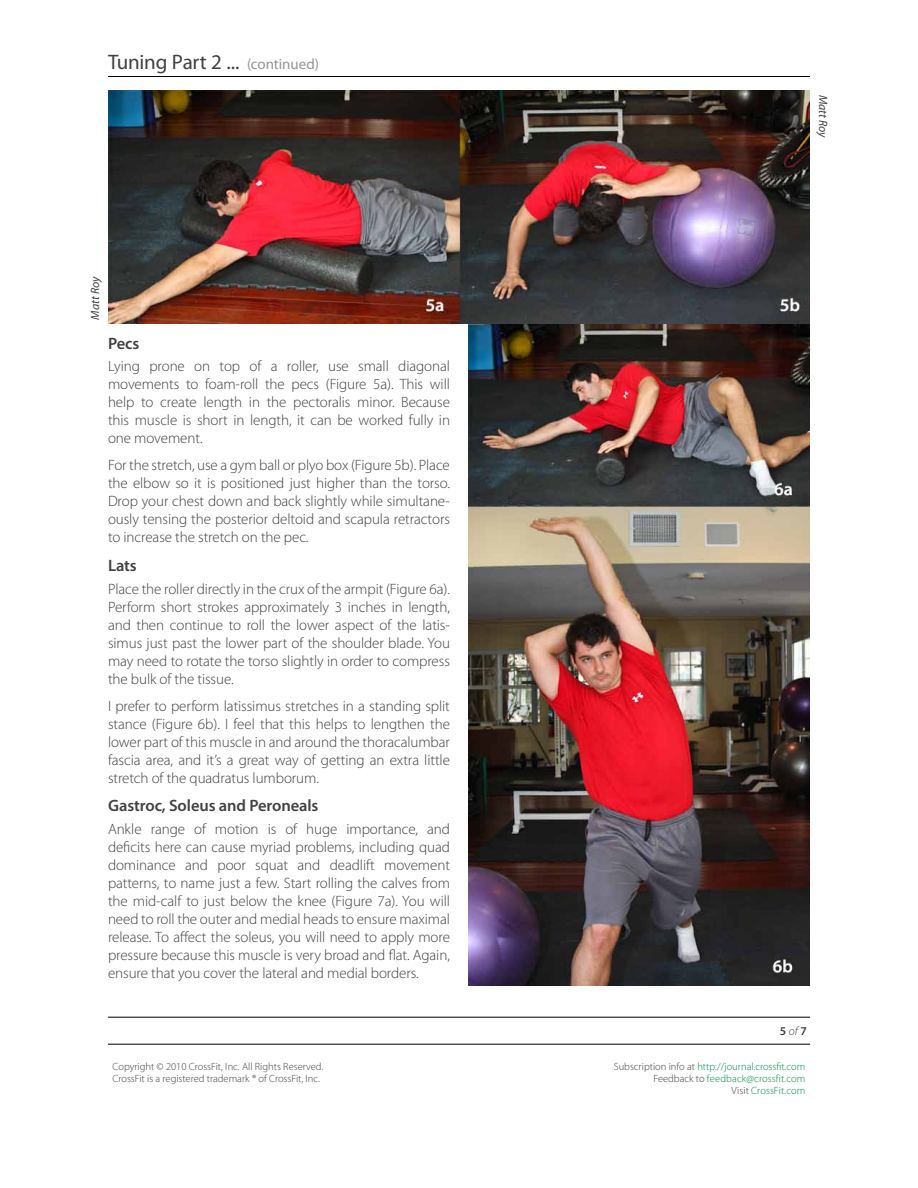
<style>
.page{position:relative;width:918px;height:1188px;background:#fff}
.page>*{position:absolute;margin:0;border:0;box-sizing:border-box;transform-origin:0 0}
.t1{font:21px "Myriad Pro";letter-spacing:-.01em;color:#414042}
.t2{font:600 16.5px "Myriad Pro";letter-spacing:-.005em;color:#414042}
.t3{font:300 15px/18px "Myriad Pro";letter-spacing:-.005em;color:#414042;text-align:justify}
.t4{font:italic 12px "Myriad Pro";letter-spacing:-.005em;color:#414042}
.t5{font:600 12px "Myriad Pro";color:#414042}
.t6{font:300 10.5px/12px "Myriad Pro";color:#008d49;text-align:right}
.t7{font:300 10.5px/12px "Myriad Pro";color:#414042}
.s1{font-size:15px;color:#939598}
.s2{font-weight:300;font-style:italic}
.s3{color:#414042}
</style>
<div class="page">
<hr style="left:108px;top:76px;width:702px;height:1px;background:#000">
<hr style="left:108px;top:1017px;width:702px;height:1px;background:#000">
<hr style="left:108px;top:1044px;width:702px;height:1px;background:#000">
<img style="left:468px;top:324px;width:342px;height:662px">
<img style="left:108px;top:90px;width:702px;height:234px">
<h1 class="t1" style="left:108px;top:50px;width:213px">Tuning Part 2 ... <span class="s1">(continued)</span></h1>
<p class="t4" style="left:829px;top:94px;width:45px;rotate:90deg">Matt Roy</p>
<p class="t4" style="left:89px;top:320px;width:45px;rotate:-90deg">Matt Roy</p>
<p class="t2" style="left:108px;top:334px;width:33px">Pecs</p>
<p class="t3" style="left:108px;top:358px;width:344px">Lying prone on top of a roller, use small diagonal movements to foam-roll the pecs (Figure 5a). This will help to create length in the pectoralis minor. Because this muscle is short in length, it can be worked fully in one movement.</p>
<p class="t3" style="left:108px;top:457px;width:344px">For the stretch, use a gym ball or plyo box (Figure 5b). Place the elbow so it is positioned just higher than the torso.<br>Drop your chest down and back slightly while simultane&shy;ously tensing the posterior deltoid and scapula retractors to increase the stretch on the pec.</p>
<p class="t2" style="left:108px;top:556px;width:30px">Lats</p>
<p class="t3" style="left:108px;top:580px;width:344px">Place the roller directly in the crux of the armpit (Figure 6a).<br>Perform short strokes approximately 3 inches in length, and then continue to roll the lower aspect of the latis&shy;simus just past the lower part of the shoulder blade. You may need to rotate the torso slightly in order to compress the bulk of the tissue.</p>
<p class="t3" style="left:108px;top:697px;width:344px">I prefer to perform latissimus stretches in a standing split stance (Figure 6b). I feel that this helps to lengthen the lower part of this muscle in and around the thoracalumbar fascia area, and it’s a great way of getting an extra little stretch of the quadratus lumborum.</p>
<p class="t2" style="left:108px;top:797px;width:212px">Gastroc, Soleus and Peroneals</p>
<p class="t3" style="left:108px;top:820px;width:344px">Ankle range of motion is of huge importance, and deficits here can cause myriad problems, including quad dominance and poor squat and deadlift movement patterns, to name just a few. Start rolling the calves from the mid-calf to just below the knee (Figure 7a). You will need to roll the outer and medial heads to ensure maximal release. To affect the soleus, you will need to apply more pressure because this muscle is very broad and flat. Again, ensure that you cover the lateral and medial borders.</p>
<p class="t5" style="left:780px;top:1024px;width:29px">5<span class="s2">of</span>7</p>
<p class="t7" style="left:112px;top:1061px;width:212px">Copyright © 2010 CrossFit, Inc. All Rights Reserved.<br>CrossFit is a registered trademark ® of CrossFit, Inc.</p>
<p class="t6" style="left:614px;top:1061px;width:193px"><span class="s3">Subscription info at</span> http://journal.crossfit.com<br><span class="s3">Feedback to</span> feedback@crossfit.com<br><span class="s3">Visit</span> CrossFit.com</p>
</div>
